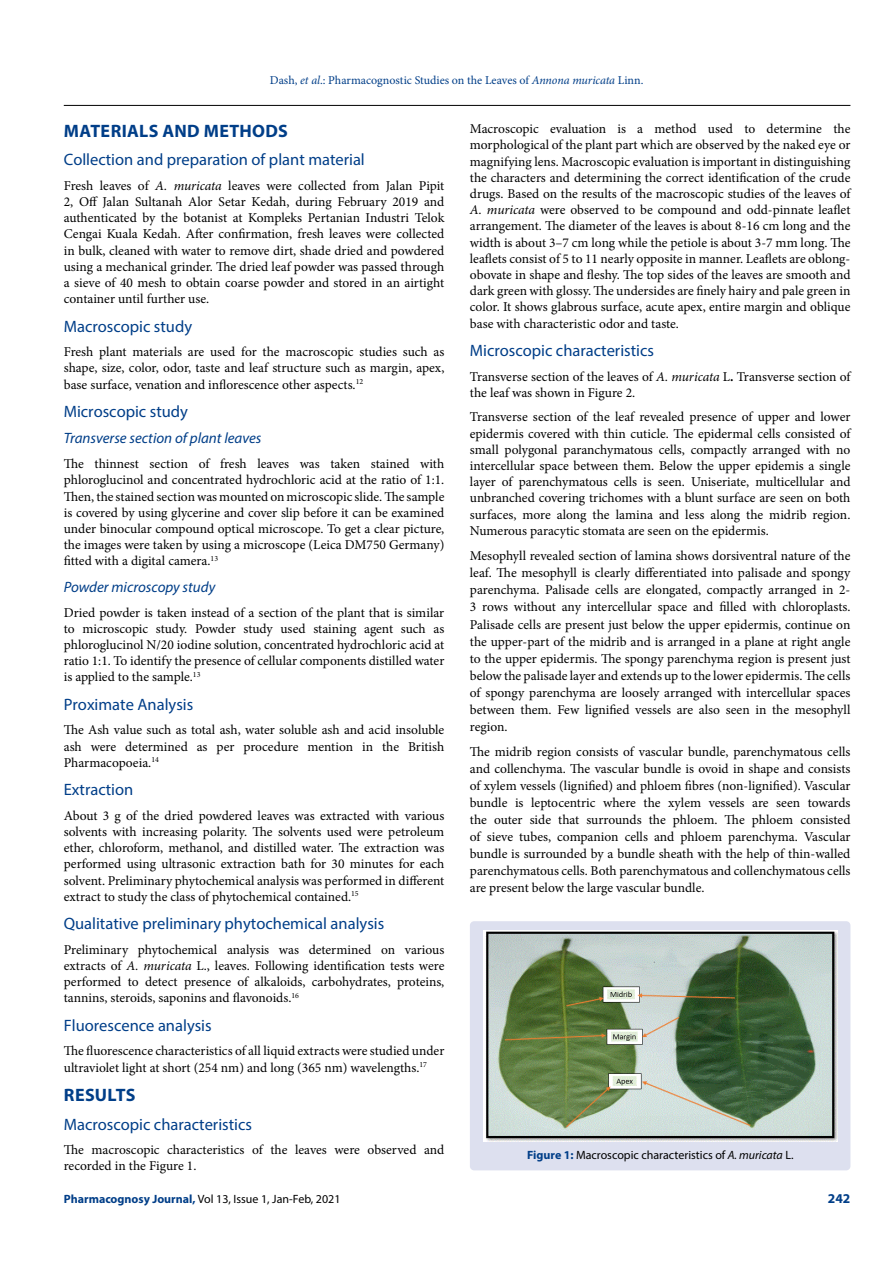
<style>
.page{position:relative;width:893px;height:1263px;background:#fff}
.page>*{position:absolute;margin:0;border:0;box-sizing:border-box;transform-origin:0 0}
.t1{font:700 18px "Myriad Pro";letter-spacing:.02em;color:#003e88}
.t2{font:16.5px "Myriad Pro";color:#003e88}
.t3{font:italic 15px "Myriad Pro";color:#003e88}
.t4{font:13.5px/16.2px "Minion Pro";color:#000;text-align:justify}
.t5{font:700 13.5px "Myriad Pro";color:#003e88}
.t6{font:12px "Myriad Pro";color:#000}
.t7{font:12px "Minion Pro";color:#003e88}
.s1{font-style:italic}
.s2{font-weight:700;color:#003e88}
.s3{font-weight:700}
</style>
<div class="page">
<hr style="left:64px;top:105px;width:786px;height:1px;background:#000">
<div style="left:470px;top:921px;width:380px;height:249px;background:#dde0ef;border-radius:4px"></div>
<img style="left:483px;top:930px;width:355px;height:211px">
<p class="t7" style="left:270px;top:72px;width:375px">Dash, <span class="s1">et al</span>.: Pharmacognostic Studies on the Leaves of <span class="s1">Annona muricata</span> Linn.</p>
<h1 class="t1" style="left:64px;top:119px;width:226px">MATERIALS AND METHODS</h1>
<p class="t2" style="left:64px;top:149px;width:303px">Collection and preparation of plant material</p>
<p class="t4" style="left:64px;top:177px;width:382px">Fresh leaves of <span class="s1">A. muricata</span> leaves were collected from Jalan Pipit 2, Off Jalan Sultanah Alor Setar Kedah, during February 2019 and authenticated by the botanist at Kompleks Pertanian Industri Telok Cengai Kuala Kedah. After confirmation, fresh leaves were collected in bulk, cleaned with water to remove dirt, shade dried and powdered using a mechanical grinder. The dried leaf powder was passed through a sieve of 40 mesh to obtain coarse powder and stored in an airtight container until further use.</p>
<p class="t2" style="left:64px;top:316px;width:130px">Macroscopic study</p>
<p class="t4" style="left:64px;top:344px;width:382px">Fresh plant materials are used for the macroscopic studies such as shape, size, color, odor, taste and leaf structure such as margin, apex, base surface, venation and inflorescence other aspects.<sup>12</sup></p>
<p class="t2" style="left:64px;top:401px;width:126px">Microscopic study</p>
<p class="t3" style="left:64px;top:429px;width:199px">Transverse section of plant leaves</p>
<p class="t4" style="left:64px;top:456px;width:382px">The thinnest section of fresh leaves was taken stained with phloroglucinol and concentrated hydrochloric acid at the ratio of 1:1.<br>Then, the stained section was mounted on microscopic slide. The sample is covered by using glycerine and cover slip before it can be examined under binocular compound optical microscope. To get a clear picture, the images were taken by using a microscope (Leica DM750 Germany) fitted with a digital camera.<sup>13</sup></p>
<p class="t3" style="left:64px;top:578px;width:153px">Powder microscopy study</p>
<p class="t4" style="left:64px;top:604px;width:382px">Dried powder is taken instead of a section of the plant that is similar to microscopic study. Powder study used staining agent such as phloroglucinol N/20 iodine solution, concentrated hydrochloric acid at ratio 1:1. To identify the presence of cellular components distilled water is applied to the sample.<sup>13</sup></p>
<p class="t2" style="left:64px;top:694px;width:131px">Proximate Analysis</p>
<p class="t4" style="left:64px;top:722px;width:382px">The Ash value such as total ash, water soluble ash and acid insoluble ash were determined as per procedure mention in the British Pharmacopoeia.<sup>14</sup></p>
<p class="t2" style="left:64px;top:779px;width:71px">Extraction</p>
<p class="t4" style="left:64px;top:807px;width:382px">About 3 g of the dried powdered leaves was extracted with various solvents with increasing polarity. The solvents used were petroleum ether, chloroform, methanol, and distilled water. The extraction was performed using ultrasonic extraction bath for 30 minutes for each solvent. Preliminary phytochemical analysis was performed in different extract to study the class of phytochemical contained.<sup>15</sup></p>
<p class="t2" style="left:64px;top:913px;width:322px">Qualitative preliminary phytochemical analysis</p>
<p class="t4" style="left:64px;top:941px;width:382px">Preliminary phytochemical analysis was determined on various extracts of <span class="s1">A. muricata</span> L., leaves. Following identification tests were performed to detect presence of alkaloids, carbohydrates, proteins, tannins, steroids, saponins and flavonoids.<sup>16</sup></p>
<p class="t2" style="left:64px;top:1015px;width:149px">Fluorescence analysis</p>
<p class="t4" style="left:64px;top:1043px;width:382px">The fluorescence characteristics of all liquid extracts were studied under ultraviolet light at short (254 nm) and long (365 nm) wavelengths.<sup>17</sup></p>
<h1 class="t1" style="left:64px;top:1083px;width:73px">RESULTS</h1>
<p class="t2" style="left:64px;top:1114px;width:190px">Macroscopic characteristics</p>
<p class="t4" style="left:64px;top:1142px;width:382px">The macroscopic characteristics of the leaves were observed and recorded in the Figure 1.</p>
<p class="t6" style="left:64px;top:1191px;width:278px"><span class="s2">Pharmacognosy Journal,</span> Vol 13, Issue 1, Jan-Feb, 2021</p>
<p class="t4" style="left:470px;top:121px;width:382px">Macroscopic evaluation is a method used to determine the morphological of the plant part which are observed by the naked eye or magnifying lens. Macroscopic evaluation is important in distinguishing the characters and determining the correct identification of the crude drugs. Based on the results of the macroscopic studies of the leaves of <span class="s1">A. muricata</span> were observed to be compound and odd-pinnate leaflet arrangement. The diameter of the leaves is about 8-16 cm long and the width is about 3–7 cm long while the petiole is about 3-7 mm long. The leaflets consist of 5 to 11 nearly opposite in manner. Leaflets are oblong&shy;obovate in shape and fleshy. The top sides of the leaves are smooth and dark green with glossy. The undersides are finely hairy and pale green in color. It shows glabrous surface, acute apex, entire margin and oblique base with characteristic odor and taste.</p>
<p class="t2" style="left:470px;top:340px;width:186px">Microscopic characteristics</p>
<p class="t4" style="left:470px;top:368px;width:382px">Transverse section of the leaves of <span class="s1">A. muricata</span> L<span class="s3">.</span> Transverse section of the leaf was shown in Figure 2.</p>
<p class="t4" style="left:470px;top:409px;width:382px">Transverse section of the leaf revealed presence of upper and lower epidermis covered with thin cuticle. The epidermal cells consisted of small polygonal paranchymatous cells, compactly arranged with no intercellular space between them. Below the upper epidemis a single layer of parenchymatous cells is seen. Uniseriate, multicellular and unbranched covering trichomes with a blunt surface are seen on both surfaces, more along the lamina and less along the midrib region.<br>Numerous paracytic stomata are seen on the epidermis.</p>
<p class="t4" style="left:470px;top:548px;width:382px;line-height:17px">Mesophyll revealed section of lamina shows dorsiventral nature of the leaf. The mesophyll is clearly differentiated into palisade and spongy parenchyma. Palisade cells are elongated, compactly arranged in 2- 3 rows without any intercellular space and filled with chloroplasts.<br>Palisade cells are present just below the upper epidermis, continue on the upper-part of the midrib and is arranged in a plane at right angle to the upper epidermis. The spongy parenchyma region is present just below the palisade layer and extends up to the lower epidermis. The cells of spongy parenchyma are loosely arranged with intercellular spaces between them. Few lignified vessels are also seen in the mesophyll region.</p>
<p class="t4" style="left:470px;top:743px;width:382px;line-height:17px">The midrib region consists of vascular bundle, parenchymatous cells and collenchyma. The vascular bundle is ovoid in shape and consists of xylem vessels (lignified) and phloem fibres (non-lignified). Vascular bundle is leptocentric where the xylem vessels are seen towards the outer side that surrounds the phloem. The phloem consisted of sieve tubes, companion cells and phloem parenchyma. Vascular bundle is surrounded by a bundle sheath with the help of thin-walled parenchymatous cells. Both parenchymatous and collenchymatous cells are present below the large vascular bundle.</p>
<p class="t6" style="left:527px;top:1147px;width:268px"><span class="s2">Figure 1:</span> Macroscopic characteristics of <span class="s1">A. muricata</span> L.</p>
<p class="t5" style="left:828px;top:1189px;width:24px">242</p>
</div>
